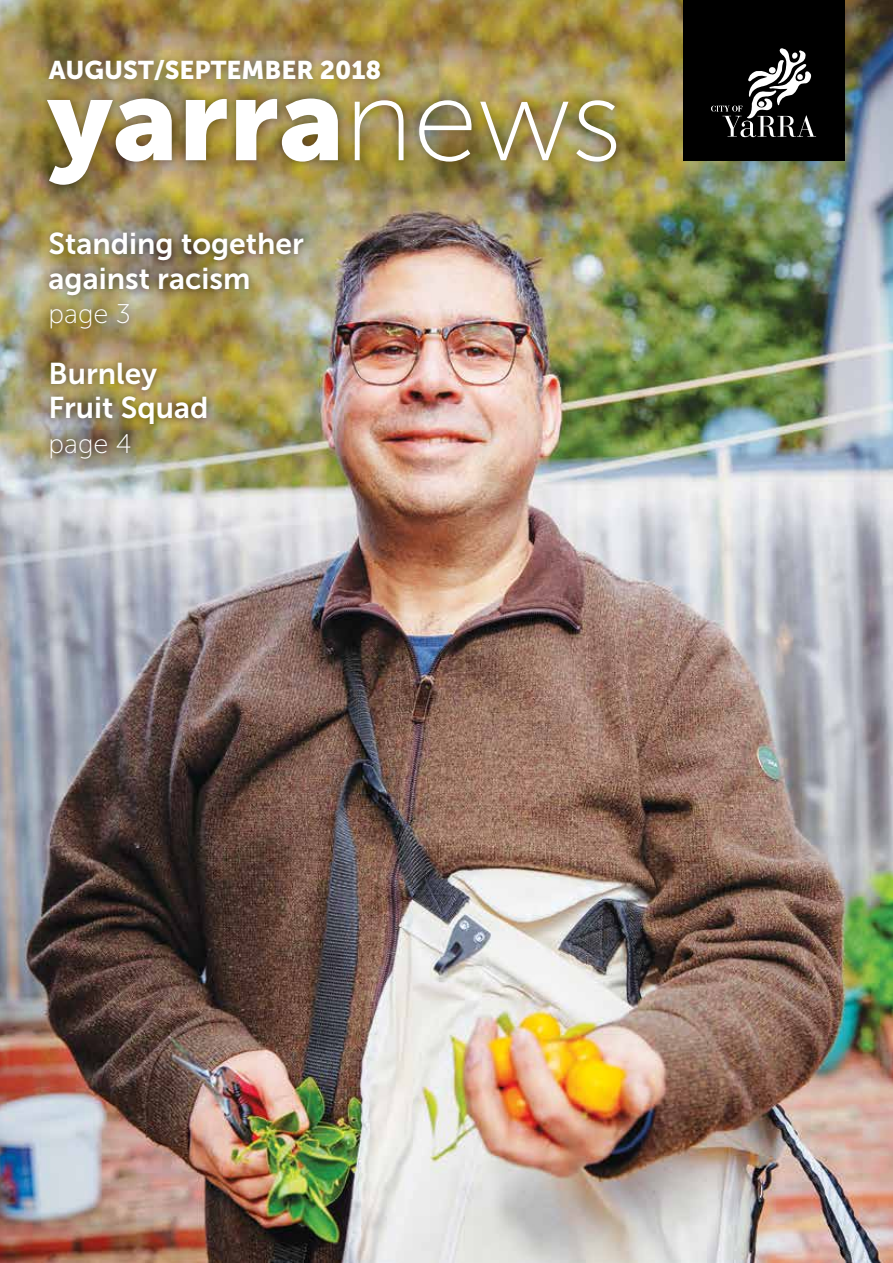
<style>
.page{position:relative;width:893px;height:1263px;background:#fff}
.page>*{position:absolute;margin:0;border:0;box-sizing:border-box;transform-origin:0 0}
.t1{font:117px "Museo Sans 900";color:#fff}
.t2{font:30px/34.5px "Museo Sans 700";color:#fff}
.t3{font:27px "Museo Sans 100";color:#fff}
.t4{font:25.5px "Museo Sans 900";color:#fff}
.s1{font-family:"Museo Sans 100"}
</style>
<div class="page">
<img style="left:0;top:0;width:893px;height:1263px">
<div style="left:43px;top:225px;width:268px;height:111px;background:#000;opacity:.52"></div>
<div style="left:43px;top:355px;width:171px;height:111px;background:#000;opacity:.52"></div>
<div style="left:38px;top:88px;width:587px;height:106px;background:#000;opacity:.39"></div>
<div style="left:40px;top:50px;width:349px;height:39px;background:#000;opacity:.39"></div>
<div style="left:683px;top:0;width:161px;height:160px;background:#000"></div>
<svg style="left:711px;top:48px;width:105px;height:89px"></svg>
<p class="t4" style="left:49px;top:56px;width:334px">AUGUST/SEPTEMBER 2018</p>
<h1 class="t1" style="left:49px;top:53px;width:575px">yarra<span class="s1">news</span></h1>
<p class="t2" style="left:49px;top:227px;width:257px">Standing together against racism</p>
<p class="t3" style="left:49px;top:300px;width:84px">page 3</p>
<p class="t2" style="left:49px;top:356px;width:161px">Burnley<br>Fruit Squad</p>
<p class="t3" style="left:49px;top:429px;width:85px">page 4</p>
</div>
